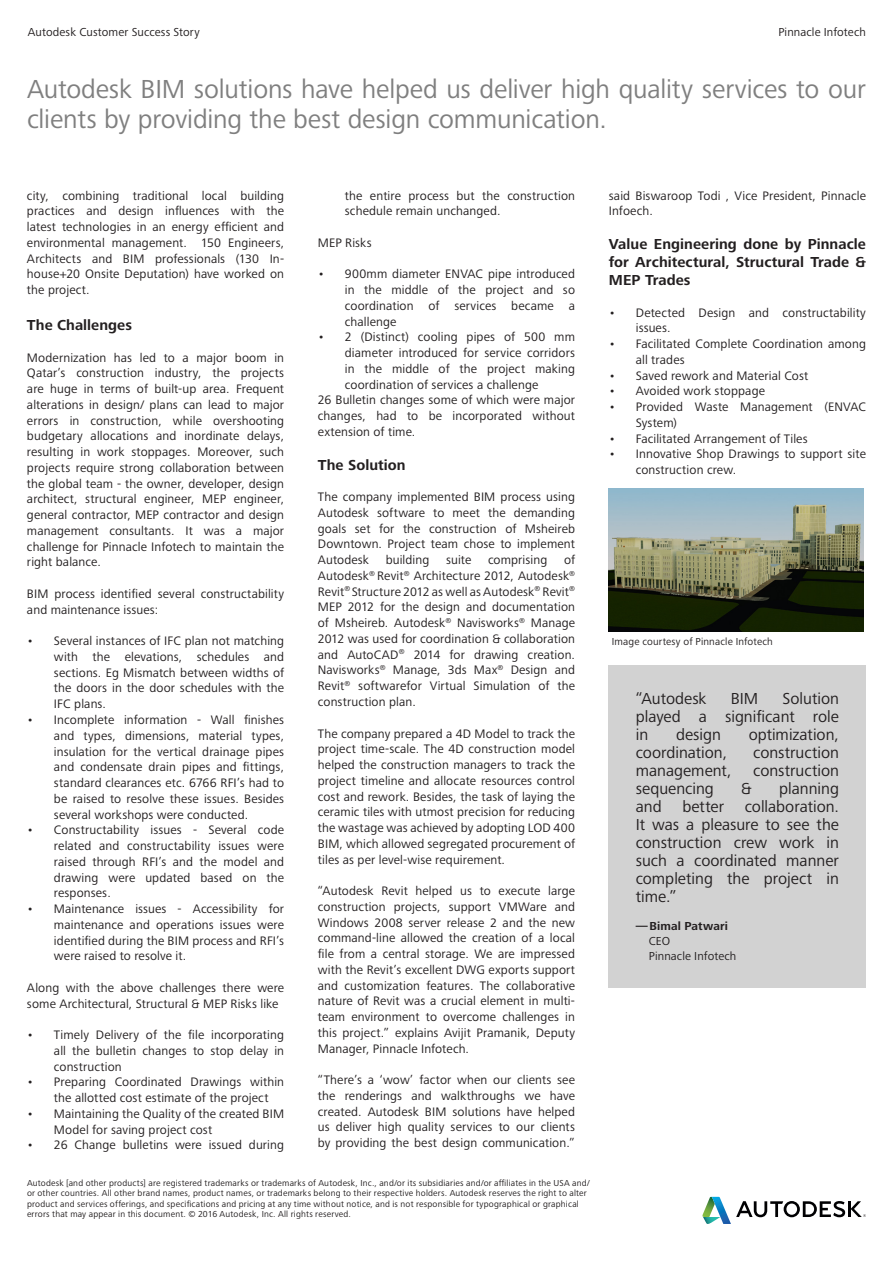
<style>
.page{position:relative;width:893px;height:1263px;background:#fff}
.page>*{position:absolute;margin:0;border:0;box-sizing:border-box;transform-origin:0 0}
.Headline{font:27px/30px "Frutiger Next LTW1 G";letter-spacing:-.005em;color:#7f7f7f}
.Box_Quote{font:16.5px/18px "Frutiger Next LTW1 G";color:#231f20;text-align:justify}
.Body_Text{font:700 15px/18px "Frutiger Next LTW1 G";letter-spacing:.005em;color:#231f20;text-align:justify}
.Body_Text-2{font:12.75px/15.8px "Frutiger Next LTW1 G";letter-spacing:.01em;color:#231f20;text-align:justify}
.Box_Quote_Title_and{font:12px "Frutiger Next LTW1 G";letter-spacing:.01em;color:#231f20}
.t1{font:700 12px "Frutiger Next LTW1 G";letter-spacing:.01em;color:#231f20}
.Courtesy_Statement_t{font:10.5px "Frutiger Next LTW1 G";letter-spacing:.015em;color:#231f20}
.Legal_Copy{font:9px/10.5px "Frutiger Next LTW1 G";letter-spacing:.02em;color:#231f20}
</style>
<div class="page">
<hr style="left:848px;top:1201px;width:3px;height:16px;background:#000002">
<svg style="left:851px;top:1201px;width:15px;height:16px"></svg>
<svg style="left:702px;top:1197px;width:143px;height:27px"></svg>
<div style="left:609px;top:665px;width:257px;height:322px;background:#d2d2d2"></div>
<img style="left:609px;top:488px;width:254px;height:143px">
<p class="Box_Quote_Title_and" style="left:28px;top:25px;width:173px">Autodesk Customer Success Story</p>
<p class="Box_Quote_Title_and" style="left:778px;top:25px;width:89px">Pinnacle Infotech</p>
<p class="Headline" style="left:27px;top:74px;width:840px">Autodesk BIM solutions have helped us deliver high quality services to our clients by providing the best design communication.</p>
<p class="Body_Text-2" style="left:27px;top:188px;width:259px">city, combining traditional local building practices and design influences with the latest technologies in an energy efficient and environmental management. 150 Engineers, Architects and BIM professionals (130 In&shy;house+20 Onsite Deputation) have worked on the project.</p>
<p class="Body_Text" style="left:27px;top:317px;width:107px">The Challenges</p>
<p class="Body_Text-2" style="left:27px;top:350px;width:259px">Modernization has led to a major boom in Qatar’s construction industry, the projects are huge in terms of built-up area. Frequent alterations in design/ plans can lead to major errors in construction, while overshooting budgetary allocations and inordinate delays, resulting in work stoppages. Moreover, such projects require strong collaboration between the global team - the owner, developer, design architect, structural engineer, MEP engineer, general contractor, MEP contractor and design management consultants. It was a major challenge for Pinnacle Infotech to maintain the right balance.</p>
<p class="Body_Text-2" style="left:27px;top:586px;width:259px">BIM process identified several constructability and maintenance issues:</p>
<p class="Body_Text-2" style="left:54px;top:633px;width:232px;text-indent:-27px">• Several instances of IFC plan not matching with the elevations, schedules and sections. Eg Mismatch between widths of the doors in the door schedules with the IFC plans.</p>
<p class="Body_Text-2" style="left:54px;top:712px;width:232px;text-indent:-27px">• Incomplete information - Wall finishes and types, dimensions, material types, insulation for the vertical drainage pipes and condensate drain pipes and fittings, standard clearances etc. 6766 RFI’s had to be raised to resolve these issues. Besides several workshops were conducted.</p>
<p class="Body_Text-2" style="left:54px;top:822px;width:232px;text-indent:-27px">• Constructability issues - Several code related and constructability issues were raised through RFI’s and the model and drawing were updated based on the responses.</p>
<p class="Body_Text-2" style="left:54px;top:901px;width:232px;text-indent:-27px">• Maintenance issues - Accessibility for maintenance and operations issues were identified during the BIM process and RFI’s were raised to resolve it.</p>
<p class="Body_Text-2" style="left:27px;top:980px;width:259px">Along with the above challenges there were some Architectural, Structural &amp; MEP Risks like</p>
<p class="Body_Text-2" style="left:54px;top:1027px;width:232px;text-indent:-27px">• Timely Delivery of the file incorporating all the bulletin changes to stop delay in construction</p>
<p class="Body_Text-2" style="left:54px;top:1074px;width:232px;text-indent:-27px">• Preparing Coordinated Drawings within the allotted cost estimate of the project</p>
<p class="Body_Text-2" style="left:54px;top:1106px;width:232px;text-indent:-27px">• Maintaining the Quality of the created BIM<br>Model for saving project cost</p>
<p class="Body_Text-2" style="left:27px;top:1137px;width:259px">• 26 Change bulletins were issued during</p>
<p class="Body_Text-2" style="left:345px;top:188px;width:232px">the entire process but the construction schedule remain unchanged.</p>
<p class="Body_Text-2" style="left:318px;top:235px;width:55px">MEP Risks</p>
<p class="Body_Text-2" style="left:345px;top:267px;width:232px;text-indent:-27px">• 900mm diameter ENVAC pipe introduced in the middle of the project and so coordination of services became a challenge</p>
<p class="Body_Text-2" style="left:345px;top:330px;width:232px;text-indent:-27px">• 2 (Distinct) cooling pipes of 500 mm diameter introduced for service corridors in the middle of the project making coordination of services a challenge</p>
<p class="Body_Text-2" style="left:318px;top:393px;width:259px">26 Bulletin changes some of which were major changes, had to be incorporated without extension of time.</p>
<p class="Body_Text" style="left:318px;top:456px;width:89px">The Solution</p>
<p class="Body_Text-2" style="left:318px;top:489px;width:259px">The company implemented BIM process using Autodesk software to meet the demanding goals set for the construction of Msheireb Downtown. Project team chose to implement Autodesk</p>
<p class="Body_Text-2" style="left:318px;top:552px;width:259px;text-indent:246px">of Autodesk<sup>®</sup> Revit<sup>®</sup> Architecture 2012, Autodesk<sup>® </sup>Revit<sup>®</sup> Structure 2012 as well as Autodesk<sup>®</sup> Revit<sup>® </sup>MEP 2012 for the design and documentation of Msheireb. Autodesk<sup>®</sup> Navisworks<sup>®</sup> Manage 2012 was used for coordination &amp; collaboration and AutoCAD<sup>®</sup> 2014 for drawing creation.<br>Navisworks<sup>®</sup> Manage, 3ds Max<sup>®</sup> Design and Revit<sup>®</sup> softwarefor Virtual Simulation of the construction plan.</p>
<p class="Body_Text-2" style="left:318px;top:726px;width:259px">The company prepared a 4D Model to track the project time-scale. The 4D construction model helped the construction managers to track the project timeline and allocate resources control cost and rework. Besides, the task of laying the ceramic tiles with utmost precision for reducing the wastage was achieved by adopting LOD 400<br>BIM, which allowed segregated procurement of tiles as per level-wise requirement.</p>
<p class="Body_Text-2" style="left:318px;top:883px;width:259px">“Autodesk Revit helped us to execute large construction projects, support VMWare and Windows 2008 server release 2 and the new command-line allowed the creation of a local file from a central storage. We are impressed with the Revit’s excellent DWG exports support and customization features. The collaborative nature of Revit was a crucial element in multi&shy;team environment to overcome challenges in this project.” explains Avijit Pramanik, Deputy Manager, Pinnacle Infotech.</p>
<p class="Body_Text-2" style="left:318px;top:1072px;width:259px">“There’s a ‘wow’ factor when our clients see the renderings and walkthroughs we have created. Autodesk BIM solutions have helped us deliver high quality services to our clients by providing the best design communication.”</p>
<p class="Body_Text-2" style="left:386px;top:552px;width:45px">building</p>
<p class="Body_Text-2" style="left:446px;top:552px;width:27px">suite</p>
<p class="Body_Text-2" style="left:488px;top:552px;width:61px">comprising</p>
<p class="Legal_Copy" style="left:27px;top:1177px;width:564px">Autodesk [and other products] are registered trademarks or trademarks of Autodesk, Inc., and/or its subsidiaries and/or affiliates in the USA and/ or other countries. All other brand names, product names, or trademarks belong to their respective holders. Autodesk reserves the right to alter product and services offerings, and specifications and pricing at any time without notice, and is not responsible for typographical or graphical errors that may appear in this document. © 2016 Autodesk, Inc. All rights reserved.</p>
<p class="Body_Text-2" style="left:609px;top:188px;width:259px">said Biswaroop Todi , Vice President, Pinnacle<br>Infoech.</p>
<p class="Body_Text" style="left:609px;top:236px;width:259px">Value Engineering done by Pinnacle for Architectural, Structural Trade &amp; MEP Trades</p>
<p class="Body_Text-2" style="left:636px;top:305px;width:232px;text-indent:-27px">• Detected Design and constructability issues.</p>
<p class="Body_Text-2" style="left:636px;top:336px;width:232px;text-indent:-27px">• Facilitated Complete Coordination among all trades</p>
<p class="Body_Text-2" style="left:609px;top:368px;width:201px">• Saved rework and Material Cost</p>
<p class="Body_Text-2" style="left:609px;top:384px;width:158px">• Avoided work stoppage</p>
<p class="Body_Text-2" style="left:636px;top:399px;width:232px;text-indent:-27px">• Provided Waste Management (ENVAC<br>System)</p>
<p class="Body_Text-2" style="left:609px;top:431px;width:200px">• Facilitated Arrangement of Tiles</p>
<p class="Body_Text-2" style="left:636px;top:447px;width:232px;text-indent:-27px">• Innovative Shop Drawings to support site construction crew.</p>
<p class="Courtesy_Statement_t" style="left:612px;top:635px;width:163px">Image courtesy of Pinnacle Infotech</p>
<p class="Box_Quote" style="left:636px;top:690px;width:72px">“Autodesk</p>
<p class="Box_Quote" style="left:731px;top:690px;width:29px">BIM</p>
<p class="Box_Quote" style="left:636px;top:690px;width:205px;text-indent:147px">Solution played a significant role in</p>
<p class="Box_Quote" style="left:676px;top:726px;width:46px">design</p>
<p class="Box_Quote" style="left:749px;top:726px;width:92px">optimization,</p>
<p class="Box_Quote" style="left:636px;top:744px;width:93px">coordination,</p>
<p class="Box_Quote" style="left:753px;top:744px;width:87px">construction</p>
<p class="Box_Quote" style="left:636px;top:762px;width:97px">management,</p>
<p class="Box_Quote" style="left:753px;top:762px;width:87px">construction</p>
<p class="Box_Quote" style="left:636px;top:780px;width:80px">sequencing</p>
<p class="Box_Quote" style="left:741px;top:780px;width:12px">&amp;</p>
<p class="Box_Quote" style="left:779px;top:780px;width:61px">planning</p>
<p class="Box_Quote" style="left:636px;top:798px;width:90px">and better</p>
<p class="Box_Quote" style="left:636px;top:798px;width:205px;text-indent:109px">collaboration.<br>It was a pleasure to see the construction crew work in such a coordinated manner completing the project in time.”</p>
<p class="t1" style="left:636px;top:919px;width:94px">—Bimal Patwari</p>
<p class="Box_Quote_Title_and" style="left:649px;top:934px;width:23px">CEO</p>
<p class="Box_Quote_Title_and" style="left:649px;top:949px;width:89px">Pinnacle Infotech</p>
</div>
